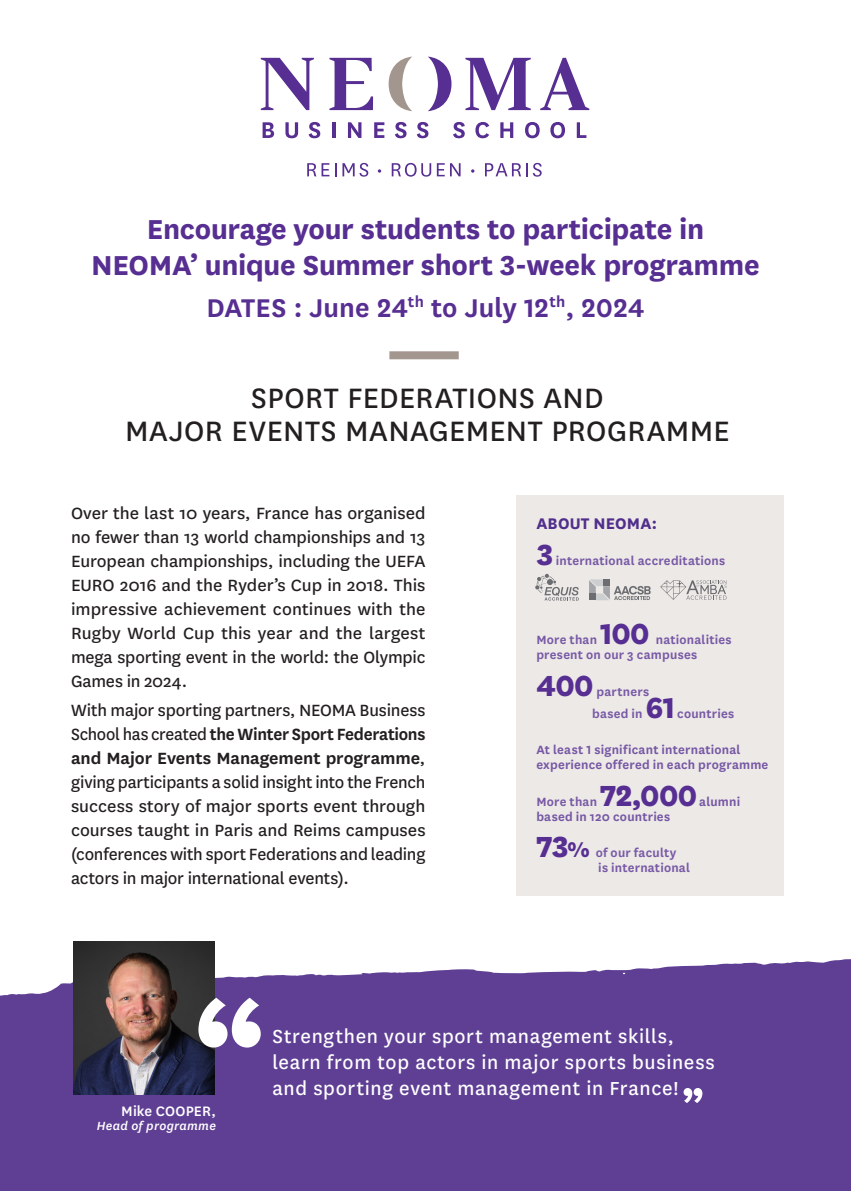
<style>
.page{position:relative;width:851px;height:1191px;background:#fff}
.page>*{position:absolute;margin:0;border:0;box-sizing:border-box;transform-origin:0 0}
.TEXTE_COURANT{font:800 34px "National";letter-spacing:-.035em;color:#572e91}
.TEXTE_COURANT-2{font:32.8px/32.8px "National";letter-spacing:.015em;color:#231f20;text-align:center}
.grosse_typo_programme{font:700 32px/36px "National";letter-spacing:-.01em;color:#572e91;text-align:center}
.grosse_typo_programme-2{font:600 30px "National";letter-spacing:.005em;color:#572e91}
.t1{font:22px/26px "National";letter-spacing:.03em;color:#fff}
.TEXTE_COURANT-3{font:19px/24px "National";letter-spacing:-.01em;color:#231f20;text-align:justify}
.TEXTE_COURANT-4{font:700 18px "National";letter-spacing:.01em;color:#512e8b}
.t2{font:500 16px "National";letter-spacing:.005em;color:#fff}
.TEXTE_COURANT-5{font:600 14px/14.8px "National";letter-spacing:.015em;color:#7859a5}
.TEXTE_COURANT-6{font:600 14px/14.8px "National";letter-spacing:.015em;color:#7657a4}
.TEXTE_COURANT-7{font:600 14px "National";letter-spacing:.015em;color:#7556a3}
.t3{font:italic 500 13.8px "National";letter-spacing:.02em;color:#fff}
.s1{font-weight:600}
.s2{font-weight:800;font-size:34px;color:#572e91}
.s3{font-weight:800;font-size:25px;color:#572e91}
</style>
<div class="page">
<div style="left:516px;top:495px;width:267px;height:401px;background:#ece9e7"></div>
<svg style="left:329px;top:58px;width:44px;height:52px"></svg>
<svg style="left:261px;top:58px;width:53px;height:52px"></svg>
<svg style="left:465px;top:58px;width:65px;height:52px"></svg>
<svg style="left:428px;top:57px;width:23px;height:54px"></svg>
<svg style="left:388px;top:57px;width:24px;height:54px"></svg>
<svg style="left:540px;top:58px;width:49px;height:52px"></svg>
<svg style="left:262px;top:122px;width:12px;height:16px"></svg>
<svg style="left:285px;top:122px;width:13px;height:16px"></svg>
<svg style="left:308px;top:122px;width:12px;height:16px"></svg>
<hr style="left:332px;top:122px;width:3px;height:16px;background:#572e91">
<svg style="left:348px;top:122px;width:13px;height:16px"></svg>
<svg style="left:374px;top:122px;width:10px;height:16px"></svg>
<svg style="left:395px;top:122px;width:11px;height:16px"></svg>
<svg style="left:417px;top:122px;width:11px;height:16px"></svg>
<svg style="left:453px;top:122px;width:11px;height:16px"></svg>
<svg style="left:475px;top:122px;width:14px;height:16px"></svg>
<svg style="left:500px;top:122px;width:13px;height:16px"></svg>
<svg style="left:525px;top:122px;width:14px;height:16px"></svg>
<svg style="left:550px;top:122px;width:15px;height:16px"></svg>
<svg style="left:576px;top:122px;width:10px;height:16px"></svg>
<svg style="left:307px;top:163px;width:29px;height:13px"></svg>
<svg style="left:342px;top:163px;width:26px;height:14px"></svg>
<svg style="left:378px;top:169px;width:3px;height:4px"></svg>
<svg style="left:391px;top:163px;width:40px;height:14px"></svg>
<svg style="left:437px;top:163px;width:7px;height:13px"></svg>
<svg style="left:450px;top:163px;width:10px;height:13px"></svg>
<svg style="left:471px;top:169px;width:3px;height:4px"></svg>
<svg style="left:485px;top:163px;width:56px;height:14px"></svg>
<div style="left:389px;top:351px;width:69px;height:8px;background:#a3968e"></div>
<div style="left:0;top:959px;width:850px;height:232px;background:#5f3f94"></div>
<img style="left:73px;top:941px;width:142px;height:153px">
<svg style="left:198px;top:997px;width:63px;height:50px"></svg>
<svg style="left:683px;top:1088px;width:19px;height:15px"></svg>
<svg style="left:660px;top:580px;width:66px;height:20px"></svg>
<svg style="left:589px;top:579px;width:61px;height:21px"></svg>
<svg style="left:535px;top:574px;width:43px;height:26px"></svg>
<p class="grosse_typo_programme" style="left:91px;top:209px;width:670px">Encourage your students to participate in<br>NEOMA’ unique Summer short 3-week programme</p>
<p class="grosse_typo_programme-2" style="left:206px;top:287px;width:439px">DATES : June 24<sup>th</sup> to July 12<sup>th</sup>, 2024</p>
<p class="TEXTE_COURANT-2" style="left:125px;top:380px;width:606px">SPORT FEDERATIONS AND<br>MAJOR EVENTS MANAGEMENT PROGRAMME</p>
<p class="TEXTE_COURANT-3" style="left:71px;top:500px;width:356px">Over the last 10 years, France has organised no fewer than 13 world championships and 13<br>European championships, including the UEFA EURO 2016 and the Ryder’s Cup in 2018. This impressive achievement continues with the Rugby World Cup this year and the largest mega sporting event in the world: the Olympic Games in 2024.</p>
<p class="TEXTE_COURANT-3" style="left:71px;top:696px;width:356px">With major sporting partners, NEOMA Business School has created <span class="s1">the Winter Sport Federations and Major Events Management programme</span>, giving participants a solid insight into the French success story of major sports event through courses taught in Paris and Reims campuses (conferences with sport Federations and leading actors in major international events).</p>
<p class="TEXTE_COURANT-4" style="left:536px;top:511px;width:122px">ABOUT NEOMA:</p>
<p class="TEXTE_COURANT" style="left:536px;top:530px;width:18px">3</p>
<p class="TEXTE_COURANT-5" style="left:555px;top:552px;width:171px">international accreditations</p>
<p class="TEXTE_COURANT-5" style="left:536px;top:631px;width:62px">More than</p>
<p class="TEXTE_COURANT" style="left:600px;top:609px;width:51px">100</p>
<p class="TEXTE_COURANT-5" style="left:536px;top:631px;width:197px;text-indent:119px">nationalities present on our 3 campuses</p>
<p class="TEXTE_COURANT" style="left:536px;top:660px;width:59px">400</p>
<p class="TEXTE_COURANT-5" style="left:596px;top:683px;width:54px">partners</p>
<p class="TEXTE_COURANT-5" style="left:592px;top:705px;width:52px">based in</p>
<p class="TEXTE_COURANT" style="left:645px;top:682px;width:32px">61</p>
<p class="TEXTE_COURANT-5" style="left:677px;top:705px;width:59px">countries</p>
<p class="TEXTE_COURANT-6" style="left:536px;top:741px;width:233px">At least 1 significant international experience offered in each programme</p>
<p class="TEXTE_COURANT-5" style="left:536px;top:793px;width:62px">More than</p>
<p class="TEXTE_COURANT" style="left:600px;top:771px;width:99px">72,000</p>
<p class="TEXTE_COURANT-7" style="left:699px;top:792px;width:42px">alumni</p>
<p class="TEXTE_COURANT-7" style="left:536px;top:806px;width:135px">based in 120 countries</p>
<p class="TEXTE_COURANT-5" style="left:598px;top:844px;width:93px;text-indent:-62px"><span class="s2">73</span><span class="s3">%</span> of our faculty<br>is international</p>
<p class="t2" style="left:121px;top:1100px;width:96px">Mike COOPER,</p>
<p class="t3" style="left:97px;top:1116px;width:121px">Head of programme</p>
<p class="t1" style="left:272px;top:1021px;width:444px">Strengthen your sport management skills, learn from top actors in major sports business and sporting event management in France!</p>
</div>
